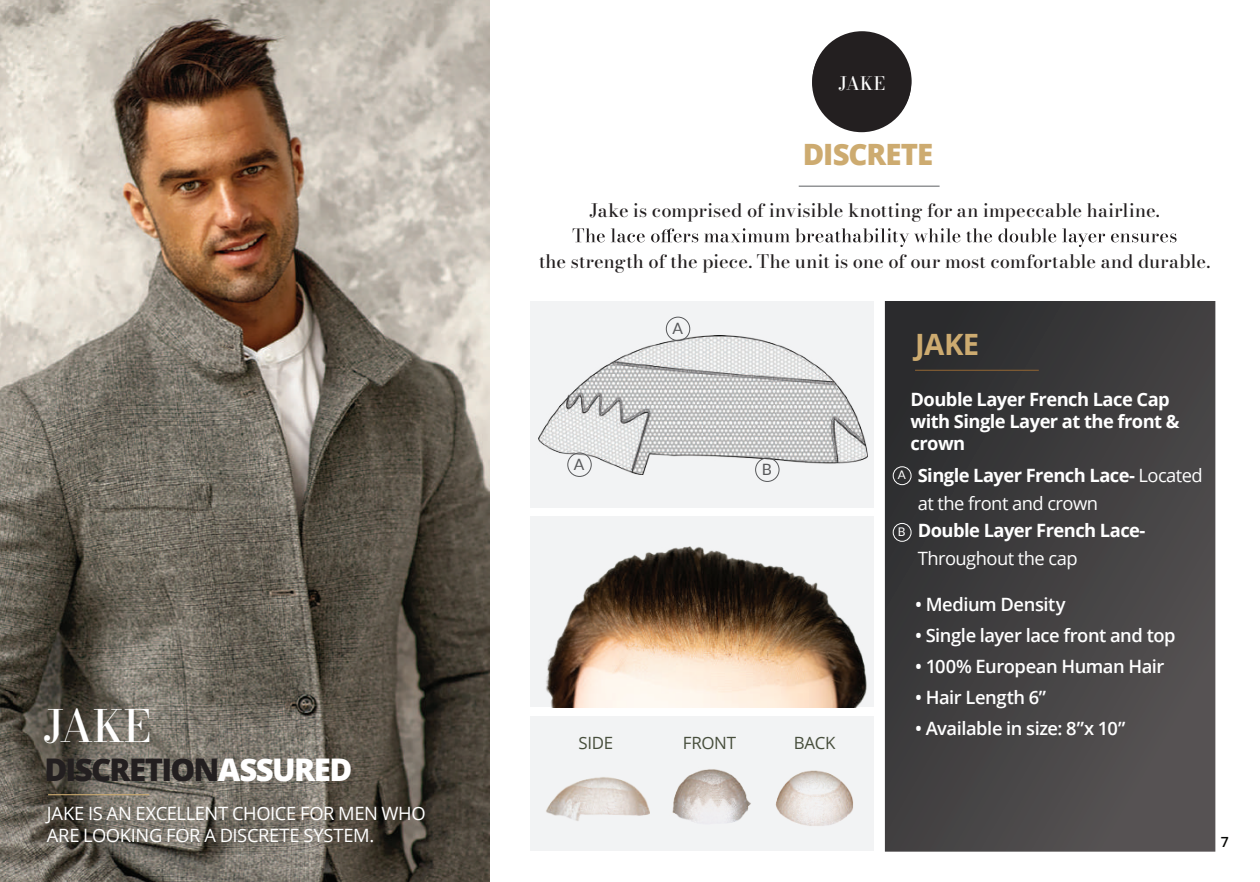
<style>
.page{position:relative;width:1260px;height:882px;background:#fff}
.page>*{position:absolute;margin:0;border:0;box-sizing:border-box;transform-origin:0 0}
.t1{font:500 44.1px "Bodoni Moda";color:#fff}
.t2{font:800 31.15px "Open Sans";letter-spacing:-.055em;color:#231f20}
.t3{font:800 29.4px "Open Sans";letter-spacing:-.035em;color:#cdab70}
.t4{font:700 29.4px "Open Sans";color:#cdab70}
.t5{font:18.38px/22.1px "Open Sans";letter-spacing:-.025em;color:#fff}
.t6{font:500 18.38px "Bodoni Moda";letter-spacing:.005em;color:#231f20}
.t7{font:600 18.38px "Open Sans";letter-spacing:-.025em;color:#fff}
.t8{font:700 18.38px/22.1px "Open Sans";letter-spacing:-.03em;color:#fff}
.t9{font:500 18.38px "Bodoni Moda";color:#fff}
.t10{font:16.8px "Open Sans";letter-spacing:-.02em;color:#474e3c}
.t11{font:15.58px "Lato";color:#57585a}
.t12{font:600 14px "Open Sans";color:#040503}
.t13{font:11.9px "Lato";color:#fff}
.s1{color:#fff}
.s2{font-weight:700}
</style>
<div class="page">
<svg style="left:885px;top:301px;width:330px;height:551px;background:#413f40"></svg>
<img style="left:0;top:0;width:489px;height:882px">
<hr style="left:48px;top:794px;width:101px;height:1px;background:#cdab70">
<div style="left:812px;top:31px;width:100px;height:99px;background:#231f20;border-radius:50%"></div>
<hr style="left:799px;top:186px;width:141px;height:1px;background:#808285">
<svg style="left:573px;top:228px;width:604px;height:19px"></svg>
<div style="left:531px;top:717px;width:343px;height:134px;background:#f2f3f4"></div>
<img style="left:531px;top:518px;width:343px;height:189px">
<div style="left:531px;top:302px;width:343px;height:206px;background:#f2f3f4"></div>
<hr style="left:915px;top:370px;width:124px;height:1px;background:#896133">
<img style="left:546px;top:777px;width:104px;height:44px">
<img style="left:672px;top:769px;width:79px;height:54px">
<img style="left:775px;top:770px;width:78px;height:56px">
<img style="left:539px;top:336px;width:329px;height:138px">
<div style="left:755px;top:458px;width:24px;height:24px;border:1px solid #57585a;border-radius:50%"></div>
<div style="left:893px;top:467px;width:18px;height:18px;border:1px solid #fff;border-radius:50%"></div>
<div style="left:666px;top:317px;width:24px;height:24px;border:1px solid #57585a;border-radius:50%"></div>
<div style="left:893px;top:523px;width:18px;height:19px;border:1px solid #fff;border-radius:50%"></div>
<div style="left:567px;top:453px;width:25px;height:24px;border:1px solid #57585a;border-radius:50%"></div>
<h1 class="t1" style="left:43px;top:696px;width:109px">JAKE</h1>
<h2 class="t2" style="left:45px;top:746px;width:310px">DISCRETION<span class="s1">ASSURED</span></h2>
<p class="t5" style="left:47px;top:802px;width:380px">JAKE IS AN EXCELLENT CHOICE FOR MEN WHO<br>ARE LOOKING FOR A DISCRETE SYSTEM.</p>
<p class="t9" style="left:838px;top:70px;width:48px">JAKE</p>
<h3 class="t3" style="left:803px;top:132px;width:132px">DISCRETE</h3>
<p class="t6" style="left:589px;top:197px;width:572px">Jake is comprised of invisible knotting for an impeccable hairline.</p>
<p class="t6" style="left:539px;top:249px;width:673px">the strength of the piece. The unit is one of our most comfortable and durable.</p>
<p class="t11" style="left:574px;top:453px;width:12px">A</p>
<p class="t11" style="left:673px;top:317px;width:12px">A</p>
<h3 class="t4" style="left:915px;top:324px;width:66px">JAKE</h3>
<p class="t8" style="left:911px;top:387px;width:271px">Double Layer French Lace Cap with Single Layer at the front &amp; crown</p>
<p class="t11" style="left:762px;top:458px;width:12px">B</p>
<p class="t5" style="left:918px;top:462px;width:287px;line-height:27.5px"><span class="s2">Single Layer French Lace-</span> Located at the front and crown</p>
<p class="t8" style="left:918px;top:519px;width:229px">Double Layer French Lace-</p>
<p class="t5" style="left:918px;top:547px;width:161px">Throughout the cap</p>
<p class="t13" style="left:898px;top:467px;width:10px">A</p>
<p class="t13" style="left:898px;top:523px;width:9px">B</p>
<p class="t7" style="left:915px;top:592px;width:152px">• Medium Density</p>
<p class="t7" style="left:915px;top:623px;width:262px">• Single layer lace front and top</p>
<p class="t7" style="left:915px;top:654px;width:251px">• 100% European Human Hair</p>
<p class="t7" style="left:915px;top:684px;width:133px">• Hair Length 6”</p>
<p class="t7" style="left:915px;top:715px;width:212px">• Available in size: 8”x 10”</p>
<p class="t10" style="left:579px;top:732px;width:36px">SIDE</p>
<p class="t10" style="left:683px;top:732px;width:55px">FRONT</p>
<p class="t10" style="left:794px;top:732px;width:43px">BACK</p>
<p class="t12" style="left:1221px;top:832px;width:9px">7</p>
</div>
